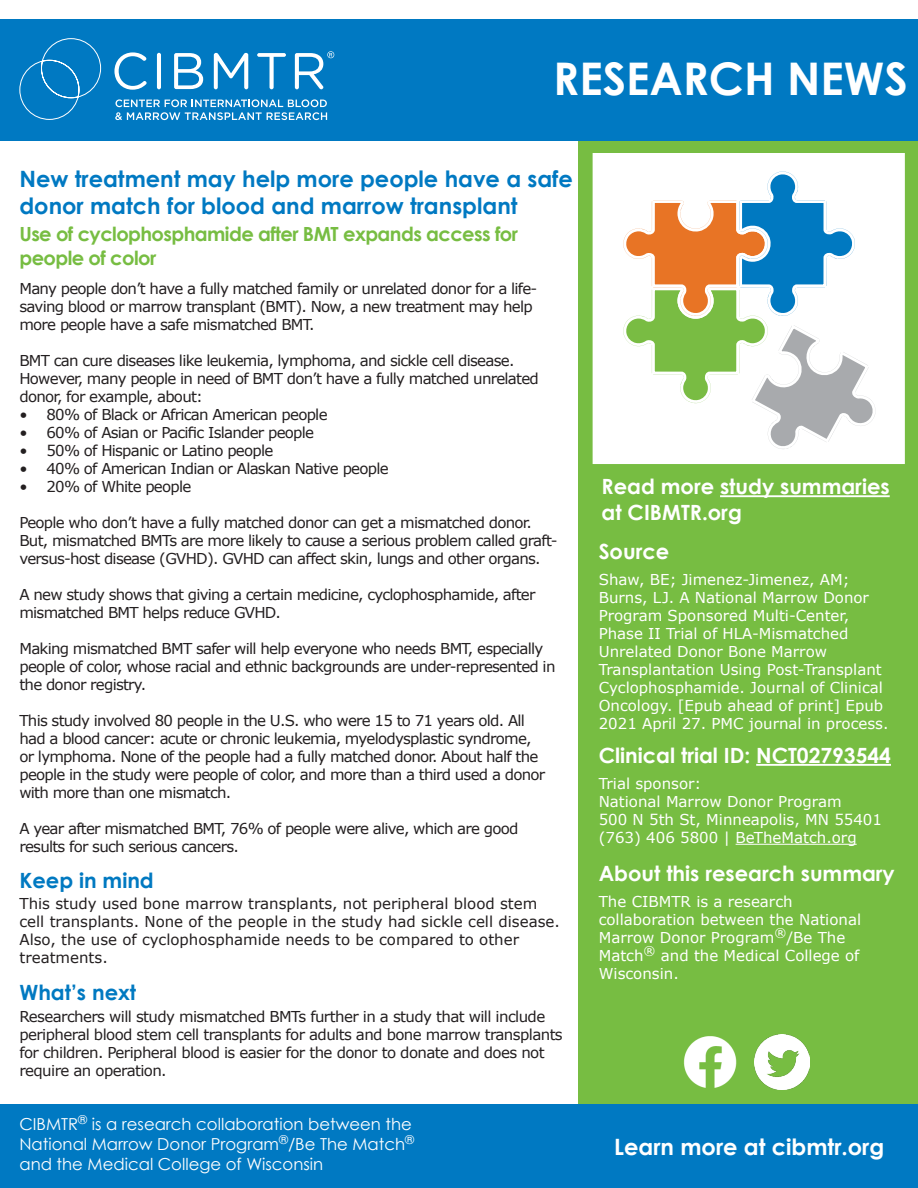
<style>
.page{position:relative;width:918px;height:1188px;background:#fff}
.page>*{position:absolute;margin:0;border:0;box-sizing:border-box;transform-origin:0 0}
.t1{font:700 45px "Century Gothic";color:#fff}
.t2{font:700 22.5px/27px "Century Gothic";color:#0079c2}
.t3{font:700 22.5px "Century Gothic";color:#fff}
.t4{font:700 21px/25.2px "Century Gothic";color:#fff}
.t5{font:700 21px "Century Gothic";color:#0079c1}
.t6{font:700 19.5px/23.4px "Century Gothic";letter-spacing:-.03em;color:#77bd42}
.t7{font:16.5px "Century Gothic";color:#fff}
.t8{font:15px/18px "Verdana";letter-spacing:-.05em;color:#231f20}
.t9{font:15px/18px "Verdana";color:#fff}
.t10{font:15px/18px "Verdana";color:#231f20}
</style>
<div class="page">
<div style="left:579px;top:116px;width:339px;height:1051px;background:#77bd42"></div>
<div style="left:0;top:19px;width:918px;height:121px;background:#0079c2"></div>
<svg style="left:114px;top:52px;width:33px;height:38px"></svg>
<hr style="left:157px;top:53px;width:4px;height:36px;background:#fff;border-radius:2px">
<svg style="left:174px;top:53px;width:29px;height:36px"></svg>
<svg style="left:214px;top:53px;width:34px;height:36px"></svg>
<svg style="left:257px;top:53px;width:29px;height:36px"></svg>
<svg style="left:295px;top:51px;width:39px;height:38px"></svg>
<svg style="left:115px;top:99px;width:212px;height:21px"></svg>
<svg style="left:19px;top:38px;width:82px;height:82px"></svg>
<div style="left:0;top:1104px;width:918px;height:84px;background:#0079c2"></div>
<div style="left:593px;top:153px;width:312px;height:311px;background:#fff"></div>
<img style="left:683px;top:1036px;width:54px;height:52px">
<img style="left:755px;top:1035px;width:54px;height:54px">
<hr style="left:720px;top:495px;width:170px;height:2px;background:#fff">
<svg style="left:623px;top:172px;width:253px;height:277px"></svg>
<hr style="left:756px;top:764px;width:135px;height:2px;background:#fff">
<hr style="left:736px;top:844px;width:121px;height:1px;background:#fff">
<p class="t1" style="left:553px;top:45px;width:356px">RESEARCH NEWS</p>
<p class="t2" style="left:19px;top:164px;width:555px">New treatment may help more people have a safe donor match for blood and marrow transplant</p>
<p class="t6" style="left:19px;top:221px;width:500px">Use of cyclophosphamide after BMT expands access for people of color</p>
<p class="t8" style="left:19px;top:279px;width:519px">Many people don’t have a fully matched family or unrelated donor for a life&shy;saving blood or marrow transplant (BMT). Now, a new treatment may help more people have a safe mismatched BMT.</p>
<p class="t8" style="left:19px;top:351px;width:521px">BMT can cure diseases like leukemia, lymphoma, and sickle cell disease.<br>However, many people in need of BMT don’t have a fully matched unrelated donor, for example, about:</p>
<p class="t8" style="left:19px;top:405px;width:310px">• 80% of Black or African American people</p>
<p class="t8" style="left:19px;top:423px;width:296px">• 60% of Asian or Pacific Islander people</p>
<p class="t8" style="left:19px;top:441px;width:255px">• 50% of Hispanic or Latino people</p>
<p class="t8" style="left:19px;top:459px;width:371px">• 40% of American Indian or Alaskan Native people</p>
<p class="t8" style="left:19px;top:477px;width:173px">• 20% of White people</p>
<p class="t8" style="left:19px;top:513px;width:540px">People who don’t have a fully matched donor can get a mismatched donor.<br>But, mismatched BMTs are more likely to cause a serious problem called graft&shy;versus-host disease (GVHD). GVHD can affect skin, lungs and other organs.</p>
<p class="t8" style="left:19px;top:585px;width:518px">A new study shows that giving a certain medicine, cyclophosphamide, after mismatched BMT helps reduce GVHD.</p>
<p class="t8" style="left:19px;top:639px;width:538px">Making mismatched BMT safer will help everyone who needs BMT, especially people of color, whose racial and ethnic backgrounds are under-represented in the donor registry.</p>
<p class="t8" style="left:19px;top:711px;width:527px">This study involved 80 people in the U.S. who were 15 to 71 years old. All had a blood cancer: acute or chronic leukemia, myelodysplastic syndrome, or lymphoma. None of the people had a fully matched donor. About half the people in the study were people of color, and more than a third used a donor with more than one mismatch.</p>
<p class="t8" style="left:19px;top:819px;width:501px">A year after mismatched BMT, 76% of people were alive, which are good results for such serious cancers.</p>
<p class="t5" style="left:19px;top:864px;width:136px">Keep in mind</p>
<p class="t10" style="left:19px;top:895px;width:542px">This study used bone marrow transplants, not peripheral blood stem cell transplants. None of the people in the study had sickle cell disease.<br>Also, the use of cyclophosphamide needs to be compared to other treatments.</p>
<p class="t5" style="left:19px;top:977px;width:118px">What’s next</p>
<p class="t8" style="left:19px;top:1007px;width:545px">Researchers will study mismatched BMTs further in a study that will include peripheral blood stem cell transplants for adults and bone marrow transplants for children. Peripheral blood is easier for the donor to donate and does not require an operation.</p>
<p class="t7" style="left:19px;top:1112px;width:394px">CIBMTR<sup>®</sup> is a research collaboration between the</p>
<p class="t7" style="left:19px;top:1132px;width:396px">National Marrow Donor Program<sup>®</sup>/Be The Match<sup>®</sup></p>
<p class="t7" style="left:19px;top:1152px;width:305px">and the Medical College of Wisconsin</p>
<p class="t4" style="left:602px;top:473px;width:290px">Read more study summaries at CIBMTR.org</p>
<p class="t4" style="left:599px;top:538px;width:72px">Source</p>
<p class="t9" style="left:599px;top:570px;width:291px">Shaw, BE; Jimenez-Jimenez, AM; Burns, LJ. A National Marrow Donor Program Sponsored Multi-Center, Phase II Trial of HLA-Mismatched Unrelated Donor Bone Marrow Transplantation Using Post-Transplant Cyclophosphamide. Journal of Clinical Oncology. [Epub ahead of print] Epub 2021 April 27. PMC journal in process.</p>
<p class="t4" style="left:599px;top:742px;width:294px">Clinical trial ID: NCT02793544</p>
<p class="t9" style="left:599px;top:774px;width:104px">Trial sponsor:</p>
<p class="t9" style="left:599px;top:792px;width:244px">National Marrow Donor Program</p>
<p class="t9" style="left:599px;top:810px;width:285px">500 N 5th St, Minneapolis, MN 55401 (763) 406 5800 | BeTheMatch.org</p>
<p class="t4" style="left:599px;top:860px;width:298px">About this research summary</p>
<p class="t9" style="left:599px;top:893px;width:264px">The CIBMTR is a research collaboration between the National<br>Marrow Donor Program<sup>®</sup>/Be The<br>Match<sup>®</sup> and the Medical College of<br>Wisconsin.</p>
<p class="t3" style="left:614px;top:1129px;width:271px">Learn more at cibmtr.org</p>
</div>
